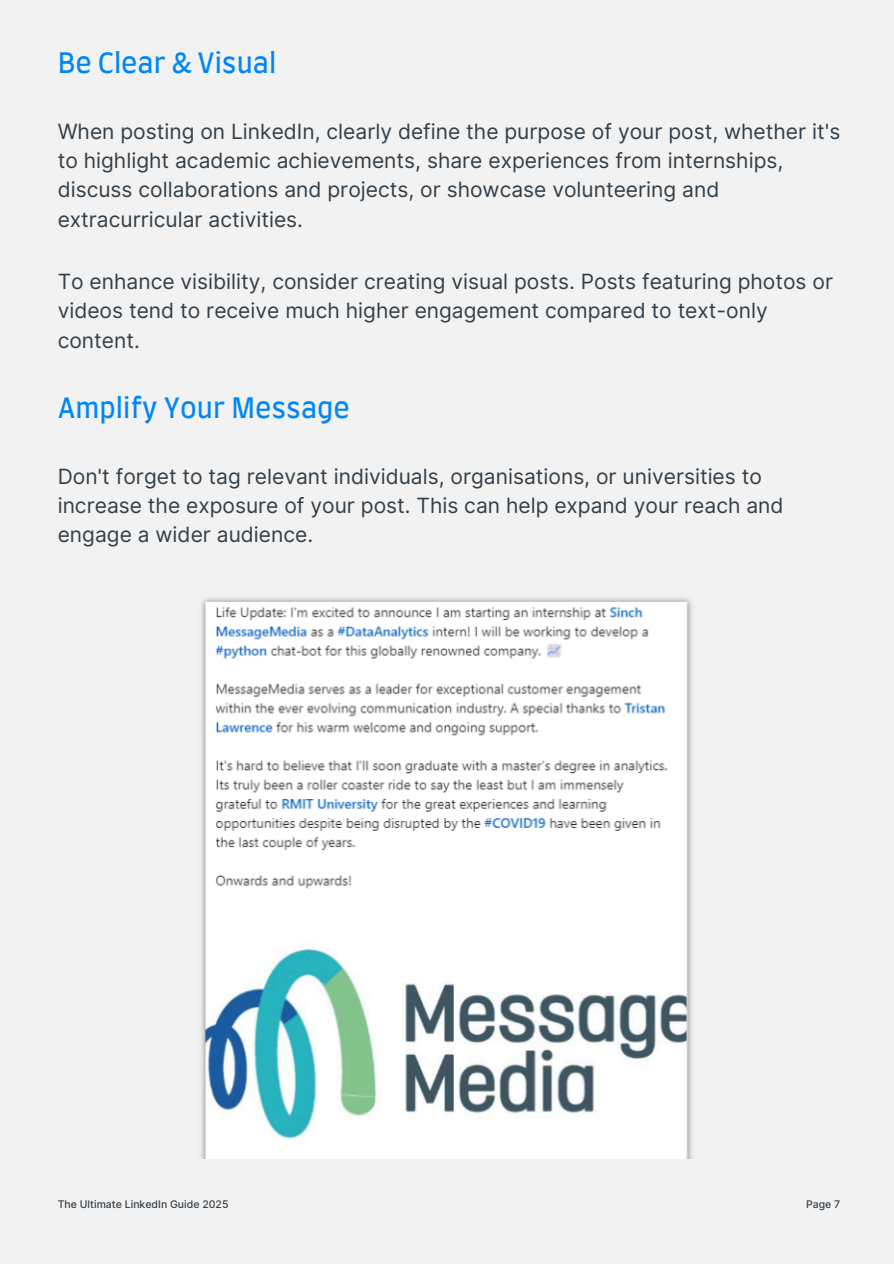
<style>
.page{position:relative;width:894px;height:1264px;background:#fff}
.page>*{position:absolute;margin:0;border:0;box-sizing:border-box;transform-origin:0 0}
.t1{font:27px "Farro";color:#0086f8}
.t2{font:21px/29.2px "Inter";color:#333f48}
.t3{font:500 10.5px "Inter";color:#333f48}
</style>
<div class="page">
<div style="left:0;top:0;width:893px;height:1263px;background:#f2f2f2"></div>
<img style="left:201px;top:598px;width:491px;height:560px">
<h2 class="t1" style="left:58px;top:52px;width:220px">Be Clear &amp; Visual</h2>
<h2 class="t2" style="left:58px;top:117px;width:783px">When posting on LinkedIn, clearly define the purpose of your post, whether it's to highlight academic achievements, share experiences from internships, discuss collaborations and projects, or showcase volunteering and extracurricular activities.</h2>
<p class="t2" style="left:58px;top:267px;width:776px">To enhance visibility, consider creating visual posts. Posts featuring photos or videos tend to receive much higher engagement compared to text-only content.</p>
<h2 class="t1" style="left:58px;top:396px;width:293px">Amplify Your Message</h2>
<h1 class="t2" style="left:58px;top:461px;width:727px">Don't forget to tag relevant individuals, organisations, or universities to increase the exposure of your post. This can help expand your reach and engage a wider audience.</h1>
<p class="t3" style="left:58px;top:1197px;width:172px">The Ultimate LinkedIn Guide 2025</p>
<p class="t3" style="left:805px;top:1197px;width:36px">Page 7</p>
</div>
